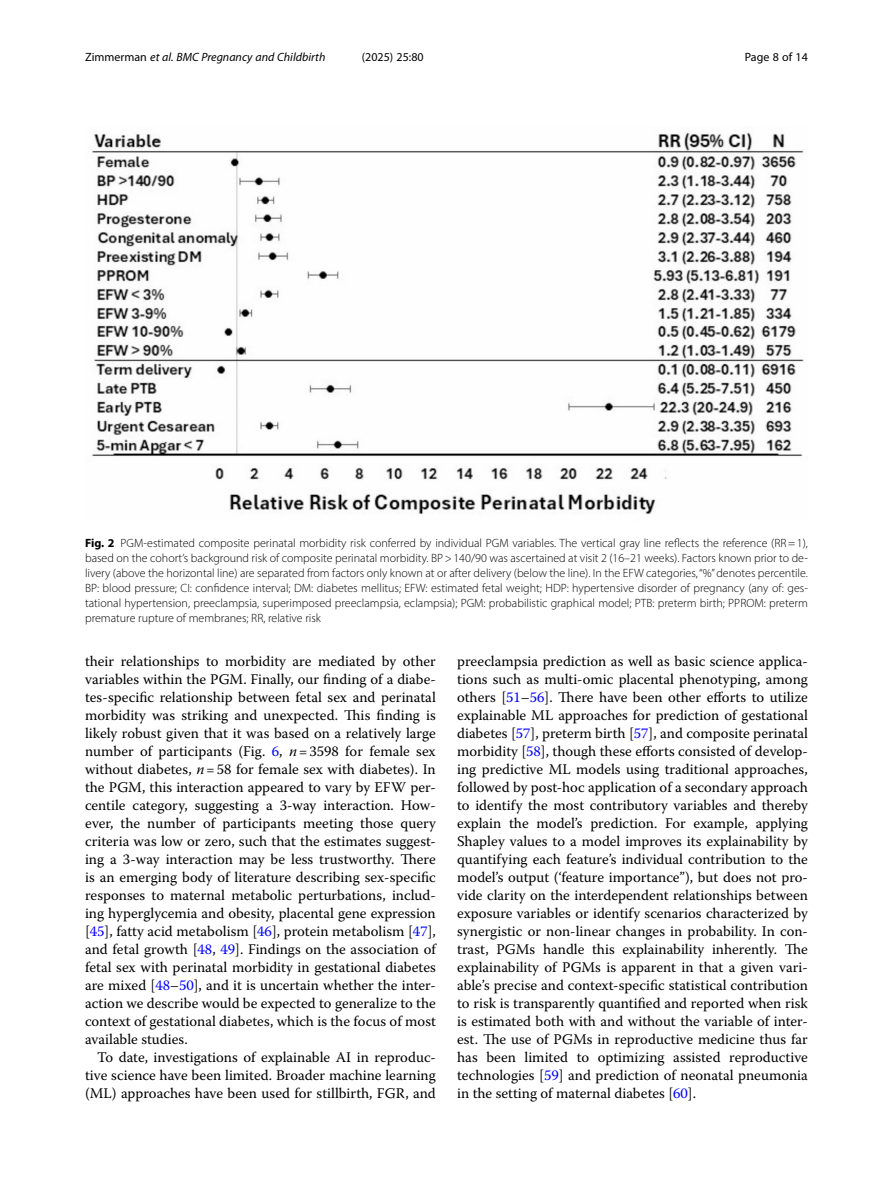
<style>
.page{position:relative;width:893px;height:1191px;background:#fff}
.page>*{position:absolute;margin:0;border:0;box-sizing:border-box;transform-origin:0 0}
.Body_Text_Indent{font:14.7px/18px "Warnock Pro";color:#000;text-align:justify}
.Figure_Caption{font:300 12px/15px "Myriad Pro";color:#000;text-align:justify}
.t1{font:italic 12px "Myriad Pro";color:#000}
.t2{font:12px "Myriad Pro";color:#000}
.s1{font-style:normal}
.s2{font-weight:700}
.s3{color:#00f}
.s4{font-style:italic}
</style>
<div class="page">
<img style="left:92px;top:132px;width:712px;height:382px">
<p class="t1" style="left:85px;top:50px;width:242px"><span class="s1">Zimmerman</span> et al. BMC Pregnancy and Childbirth</p>
<p class="t2" style="left:362px;top:50px;width:63px">(2025) 25:80</p>
<p class="t2" style="left:745px;top:50px;width:65px">Page 8 of 14</p>
<p class="Figure_Caption" style="left:85px;top:536px;width:724px"><span class="s2">Fig. 2</span> PGM-estimated composite perinatal morbidity risk conferred by individual PGM variables. The vertical gray line reflects the reference (RR=1), based on the cohort’s background risk of composite perinatal morbidity. BP&gt;140/90 was ascertained at visit 2 (16–21 weeks). Factors known prior to de&shy;livery (above the horizontal line) are separated from factors only known at or after delivery (below the line). In the EFW categories, “%” denotes percentile.<br>BP: blood pressure; CI: confidence interval; DM: diabetes mellitus; EFW: estimated fetal weight; HDP: hypertensive disorder of pregnancy (any of: ges&shy;tational hypertension, preeclampsia, superimposed preeclampsia, eclampsia); PGM: probabilistic graphical model; PTB: preterm birth; PPROM: preterm premature rupture of membranes; RR, relative risk</p>
<p class="Body_Text_Indent" style="left:85px;top:652px;width:352px">their relationships to morbidity are mediated by other variables within the PGM. Finally, our finding of a diabe&shy;tes-specific relationship between fetal sex and perinatal morbidity was striking and unexpected. This finding is likely robust given that it was based on a relatively large number of participants (Fig. <span class="s3">6</span>, <span class="s4">n</span>=3598 for female sex without diabetes, <span class="s4">n</span>=58 for female sex with diabetes). In the PGM, this interaction appeared to vary by EFW per&shy;centile category, suggesting a 3-way interaction. How&shy;ever, the number of participants meeting those query criteria was low or zero, such that the estimates suggest&shy;ing a 3-way interaction may be less trustworthy. There is an emerging body of literature describing sex-specific responses to maternal metabolic perturbations, includ&shy;ing hyperglycemia and obesity, placental gene expression [<span class="s3">45</span>], fatty acid metabolism [<span class="s3">46</span>], protein metabolism [<span class="s3">47</span>], and fetal growth [<span class="s3">48</span>, <span class="s3">49</span>]. Findings on the association of fetal sex with perinatal morbidity in gestational diabetes are mixed [<span class="s3">48</span>–<span class="s3">50</span>], and it is uncertain whether the inter&shy;action we describe would be expected to generalize to the context of gestational diabetes, which is the focus of most available studies.</p>
<p class="Body_Text_Indent" style="left:85px;top:1048px;width:352px;text-indent:12px">To date, investigations of explainable AI in reproduc&shy;tive science have been limited. Broader machine learning (ML) approaches have been used for stillbirth, FGR, and</p>
<p class="Body_Text_Indent" style="left:457px;top:652px;width:352px">preeclampsia prediction as well as basic science applica&shy;tions such as multi-omic placental phenotyping, among others [<span class="s3">51</span>–<span class="s3">56</span>]. There have been other efforts to utilize explainable ML approaches for prediction of gestational diabetes [<span class="s3">57</span>], preterm birth [<span class="s3">57</span>], and composite perinatal morbidity [<span class="s3">58</span>], though these efforts consisted of develop&shy;ing predictive ML models using traditional approaches, followed by post-hoc application of a secondary approach to identify the most contributory variables and thereby explain the model’s prediction. For example, applying Shapley values to a model improves its explainability by quantifying each feature’s individual contribution to the model’s output (‘feature importance”), but does not pro&shy;vide clarity on the interdependent relationships between exposure variables or identify scenarios characterized by synergistic or non-linear changes in probability. In con&shy;trast, PGMs handle this explainability inherently. The explainability of PGMs is apparent in that a given vari&shy;able’s precise and context-specific statistical contribution to risk is transparently quantified and reported when risk is estimated both with and without the variable of inter&shy;est. The use of PGMs in reproductive medicine thus far has been limited to optimizing assisted reproductive technologies [<span class="s3">59</span>] and prediction of neonatal pneumonia in the setting of maternal diabetes [<span class="s3">60</span>].</p>
</div>
